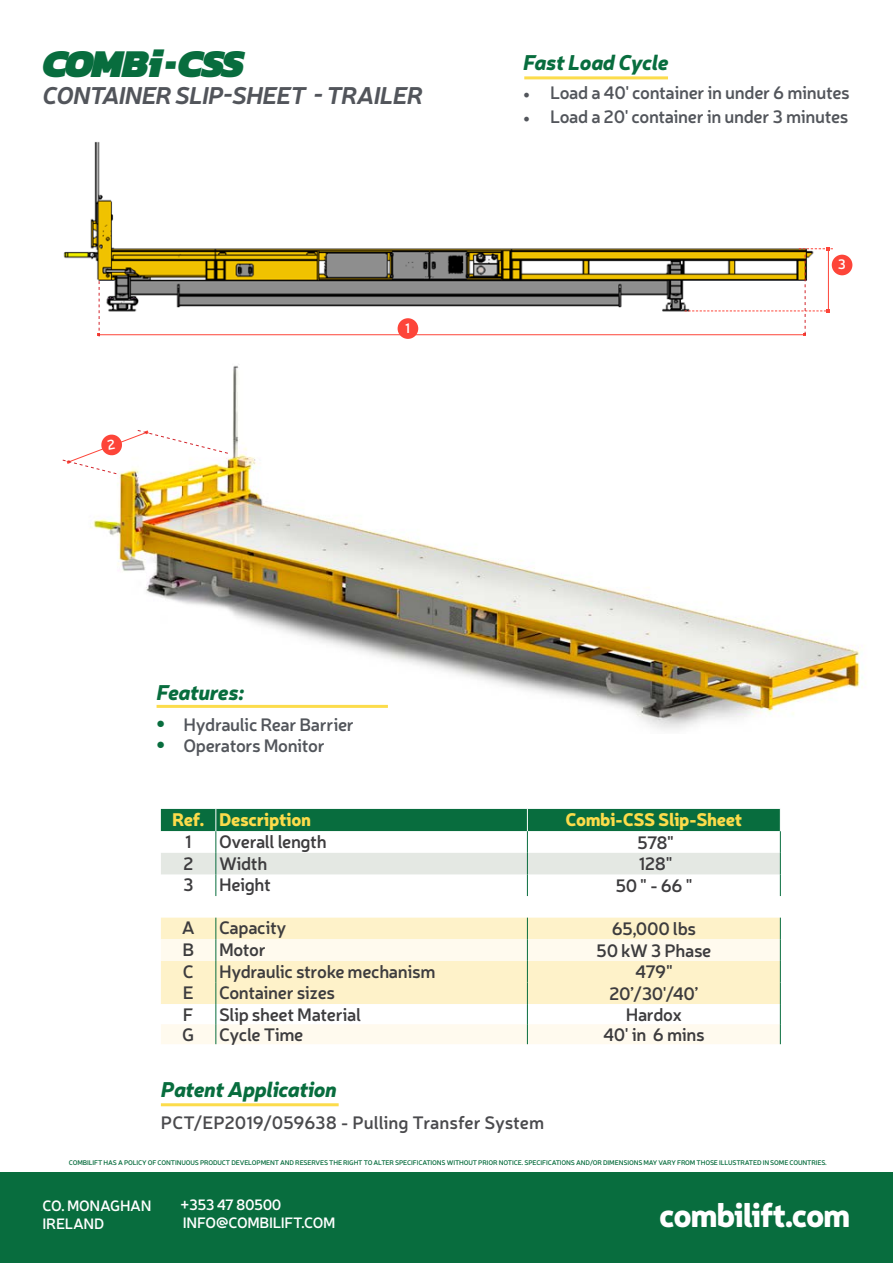
<style>
.page{position:relative;width:893px;height:1263px;background:#fff}
.page>*{position:absolute;margin:0;border:0;box-sizing:border-box;transform-origin:0 0}
.t1{font:italic 900 40.05px "Kanit";letter-spacing:-.05em;color:#086d3e}
.t2{font:900 33px "Neris";letter-spacing:-.04em;color:#fff}
.t3{font:italic 700 24px "Neris";letter-spacing:-.03em;color:#52555b}
.t4{font:italic 900 21px "Neris";letter-spacing:-.02em;color:#086d3e}
.t5{font:600 18px "Neris";letter-spacing:-.02em;color:#3d3c3e}
.t6{font:600 18px "Neris";letter-spacing:-.02em;color:#52555b}
.t7{font:600 18px "Neris";letter-spacing:-.005em;color:#4a4a4d}
.t8{font:900 18px "Neris";letter-spacing:-.02em;color:#fcdc4b}
.t9{font:600 15px/18px "Neris";letter-spacing:-.02em;color:#fff}
.t10{font:600 13.8px "Neris";color:#fff}
.t11{font:600 6.75px "Neris";letter-spacing:-.02em;color:#086d3e}
.s1{font-family:"Minion Pro";font-weight:400}
.s2{font-family:"Myriad Pro";font-style:italic;font-size:27px;color:#086d3e}
</style>
<div class="page">
<img style="left:90px;top:366px;width:776px;height:364px">
<img style="left:63px;top:142px;width:622px;height:182px">
<div style="left:398px;top:318px;width:20px;height:21px;background:#fd4539;border-radius:50%"></div>
<div style="left:832px;top:255px;width:20px;height:20px;background:#fd4539;border-radius:50%"></div>
<hr style="left:99px;top:334px;width:705px;height:1px;background:#fd4539">
<svg style="left:97px;top:281px;width:3px;height:55px"></svg>
<svg style="left:685px;top:247px;width:148px;height:89px"></svg>
<div style="left:0;top:1172px;width:893px;height:91px;background:#086d3e"></div>
<hr style="left:157px;top:705px;width:231px;height:3px;background:#fcdc4b">
<svg style="left:161px;top:809px;width:620px;height:87px"></svg>
<svg style="left:161px;top:918px;width:620px;height:126px"></svg>
<hr style="left:524px;top:76px;width:144px;height:3px;background:#fcdc4b">
<hr style="left:161px;top:1103px;width:178px;height:3px;background:#fcdc4b">
<svg style="left:62px;top:429px;width:167px;height:46px"></svg>
<h1 class="t1" style="left:43px;top:30px;width:203px">COMBi-CSS</h1>
<h3 class="t3" style="left:43px;top:78px;width:382px">CONTAINER SLIP-SHEET - TRAILER</h3>
<h3 class="t10" style="left:405px;top:319px;width:6px">1</h3>
<h3 class="t4" style="left:523px;top:47px;width:147px">Fast Load Cycle</h3>
<h3 class="t6" style="left:523px;top:80px;width:328px"><span class="s1">•</span> Load a 40' container in under 6 minutes</h3>
<h3 class="t6" style="left:523px;top:104px;width:327px"><span class="s1">•</span> Load a 20' container in under 3 minutes</h3>
<h3 class="t10" style="left:838px;top:255px;width:10px">3</h3>
<h3 class="t4" style="left:157px;top:677px;width:89px">Features:</h3>
<h3 class="t6" style="left:157px;top:712px;width:199px"><span class="s2">•</span> Hydraulic Rear Barrier</h3>
<h3 class="t6" style="left:157px;top:733px;width:170px"><span class="s2">•</span> Operators Monitor</h3>
<h3 class="t8" style="left:172px;top:806px;width:140px">Ref. Description</h3>
<h3 class="t8" style="left:565px;top:806px;width:179px">Combi-CSS Slip-Sheet</h3>
<h3 class="t5" style="left:185px;top:829px;width:8px">1</h3>
<h3 class="t5" style="left:219px;top:829px;width:109px">Overall length</h3>
<h3 class="t5" style="left:637px;top:830px;width:38px">578"</h3>
<h3 class="t5" style="left:183px;top:851px;width:12px">2</h3>
<h3 class="t5" style="left:219px;top:851px;width:50px">Width</h3>
<h3 class="t5" style="left:639px;top:852px;width:35px">128"</h3>
<h3 class="t5" style="left:183px;top:872px;width:12px">3</h3>
<h3 class="t5" style="left:219px;top:872px;width:53px">Height</h3>
<h3 class="t5" style="left:615px;top:873px;width:79px">50 " - 66 "</h3>
<h3 class="t5" style="left:182px;top:916px;width:14px">A</h3>
<h3 class="t5" style="left:219px;top:916px;width:69px">Capacity</h3>
<h3 class="t5" style="left:612px;top:916px;width:86px">65,000 lbs</h3>
<h3 class="t5" style="left:182px;top:937px;width:13px">B</h3>
<h3 class="t5" style="left:219px;top:937px;width:48px">Motor</h3>
<h3 class="t5" style="left:596px;top:938px;width:117px">50 kW 3 Phase</h3>
<h3 class="t5" style="left:183px;top:959px;width:13px">C</h3>
<h3 class="t5" style="left:219px;top:959px;width:218px">Hydraulic stroke mechanism</h3>
<h3 class="t5" style="left:635px;top:960px;width:39px">479"</h3>
<h3 class="t5" style="left:183px;top:980px;width:12px">E</h3>
<h3 class="t5" style="left:219px;top:980px;width:118px">Container sizes</h3>
<h3 class="t5" style="left:609px;top:981px;width:91px">20’/30'/40’</h3>
<h3 class="t5" style="left:183px;top:1002px;width:12px">F</h3>
<h3 class="t5" style="left:219px;top:1002px;width:144px">Slip sheet Material</h3>
<h3 class="t5" style="left:626px;top:1002px;width:58px">Hardox</h3>
<h3 class="t5" style="left:182px;top:1022px;width:14px">G</h3>
<h3 class="t5" style="left:219px;top:1022px;width:86px">Cycle Time</h3>
<h3 class="t5" style="left:603px;top:1022px;width:103px">40' in 6 mins</h3>
<h3 class="t4" style="left:161px;top:1074px;width:177px">Patent Application</h3>
<h3 class="t7" style="left:161px;top:1110px;width:385px">PCT/EP2019/059638 - Pulling Transfer System</h3>
<p class="t11" style="left:69px;top:1158px;width:759px">COMBILIFT HAS A POLICY OF CONTINUOUS PRODUCT DEVELOPMENT AND RESERVES THE RIGHT TO ALTER SPECIFICATIONS WITHOUT PRIOR NOTICE. SPECIFICATIONS AND/OR DIMENSIONS MAY VARY FROM THOSE ILLUSTRATED IN SOME COUNTRIES.</p>
<h2 class="t2" style="left:659px;top:1191px;width:193px">combilift.com</h2>
<h3 class="t9" style="left:43px;top:1196px;width:110px">CO. MONAGHAN<br>IRELAND</h3>
<h3 class="t9" style="left:180px;top:1195px;width:157px">+353 47 80500<br>INFO@COMBILIFT.COM</h3>
</div>
